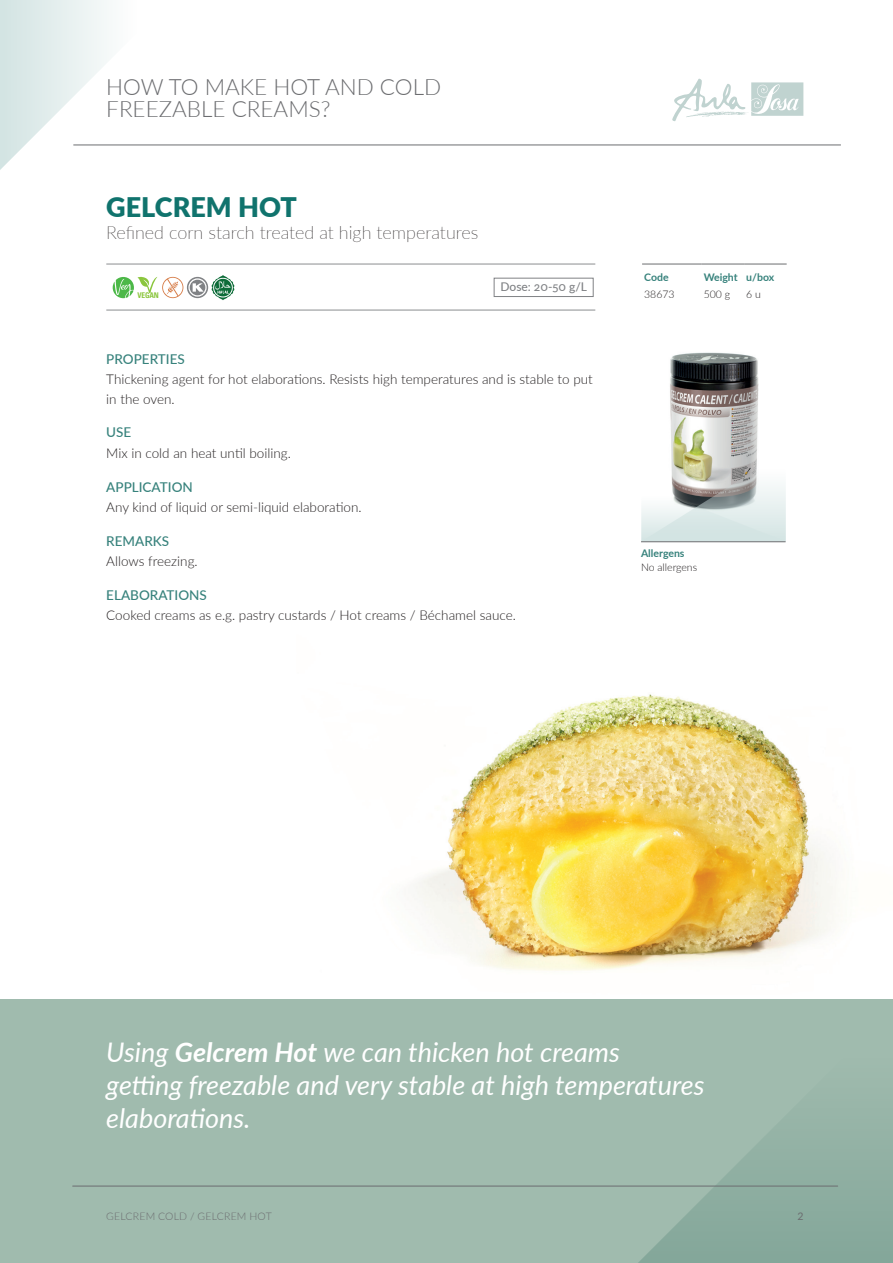
<style>
.page{position:relative;width:893px;height:1263px;background:#fff}
.page>*{position:absolute;margin:0;border:0;box-sizing:border-box;transform-origin:0 0}
.t1{font:italic 27px/33px "Lato";color:#fff}
.t2{font:900 27px "Lato";color:#10736d}
.t3{font:300 22.5px/22.5px "Lato";color:#6c6d70}
.t4{font:100 18px "Lato";color:#231f20}
.t5{font:300 13.5px/19.5px "Lato";color:#231f20}
.t6{font:500 13.5px "Lato";color:#37827c}
.t7{font:500 12px "Lato";color:#808285}
.t8{font:700 10.5px "Lato";color:#37827c}
.t9{font:300 10.5px "Lato";letter-spacing:.015em;color:#6c6d70}
.t10{font:300 10.5px "Lato";color:#231f20}
.t11{font:10.5px "Lato";color:#6c6d70}
.t12{font:700 condensed 7.8px "Univers";letter-spacing:-.02em;color:#8bc63e;scale:.96 1}
.s1{font-weight:700}
</style>
<div class="page">
<div style="left:0;top:999px;width:893px;height:264px;background:#a0bbae"></div>
<img style="left:413px;top:694px;width:424px;height:277px">
<svg style="left:638px;top:1131px;width:255px;height:132px;fill:#8eaea1"></svg>
<hr style="left:73px;top:1186px;width:765px;height:1px;background:#6c6d70">
<svg style="left:0;top:0;width:170px;height:170px"></svg>
<hr style="left:73px;top:145px;width:768px;height:1px;background:#6c6d70">
<svg style="left:672px;top:78px;width:131px;height:43px"></svg>
<img style="left:670px;top:352px;width:89px;height:99px">
<svg style="left:641px;top:451px;width:145px;height:90px"></svg>
<svg style="left:113px;top:275px;width:121px;height:25px"></svg>
<hr style="left:106px;top:264px;width:489px;height:1px;background:#8b8d90">
<hr style="left:106px;top:310px;width:489px;height:1px;background:#8b8d90">
<hr style="left:642px;top:264px;width:60px;height:1px;background:#6c6d70">
<hr style="left:702px;top:264px;width:42px;height:1px;background:#6c6d70">
<hr style="left:744px;top:264px;width:43px;height:1px;background:#6c6d70">
<hr style="left:641px;top:541px;width:145px;height:1px;background:#6c6d70">
<div style="left:494px;top:278px;width:100px;height:19px;border:1px solid #808285"></div>
<h2 class="t3" style="left:106px;top:74px;width:336px">HOW TO MAKE HOT AND COLD<br>FREEZABLE CREAMS?</h2>
<h1 class="t2" style="left:106px;top:187px;width:192px">GELCREM HOT</h1>
<h3 class="t4" style="left:106px;top:220px;width:374px">Refined corn starch treated at high temperatures</h3>
<p class="t12" style="left:137px;top:291px;width:24px">VEGAN</p>
<p class="t7" style="left:500px;top:278px;width:88px">Dose: 20-50 g/L</p>
<p class="t6" style="left:106px;top:349px;width:80px">PROPERTIES</p>
<p class="t5" style="left:106px;top:369px;width:488px">Thickening agent for hot elaborations. Resists high temperatures and is stable to put in the oven.</p>
<p class="t6" style="left:106px;top:423px;width:27px">USE</p>
<p class="t5" style="left:106px;top:443px;width:186px">Mix in cold an heat until boiling.</p>
<p class="t6" style="left:106px;top:477px;width:88px">APPLICATION</p>
<p class="t5" style="left:106px;top:497px;width:257px">Any kind of liquid or semi-liquid elaboration.</p>
<p class="t6" style="left:106px;top:531px;width:64px">REMARKS</p>
<p class="t5" style="left:106px;top:551px;width:93px">Allows freezing.</p>
<p class="t6" style="left:106px;top:585px;width:102px">ELABORATIONS</p>
<p class="t5" style="left:106px;top:605px;width:411px">Cooked creams as e.g. pastry custards / Hot creams / Béchamel sauce.</p>
<p class="t8" style="left:644px;top:269px;width:26px">Code</p>
<p class="t8" style="left:704px;top:269px;width:72px">Weight u/box</p>
<p class="t10" style="left:644px;top:287px;width:32px">38673</p>
<p class="t10" style="left:704px;top:287px;width:28px">500 g</p>
<p class="t10" style="left:746px;top:287px;width:16px">6 u</p>
<p class="t8" style="left:641px;top:545px;width:45px">Allergens</p>
<p class="t10" style="left:641px;top:560px;width:58px">No allergens</p>
<h1 class="t1" style="left:106px;top:1035px;width:600px">Using <span class="s1">Gelcrem Hot</span> we can thicken hot creams<br>getting freezable and very stable at high temperatures elaborations.</h1>
<p class="t9" style="left:106px;top:1209px;width:167px">GELCREM COLD / GELCREM HOT</p>
<p class="t11" style="left:798px;top:1209px;width:8px">2</p>
</div>
